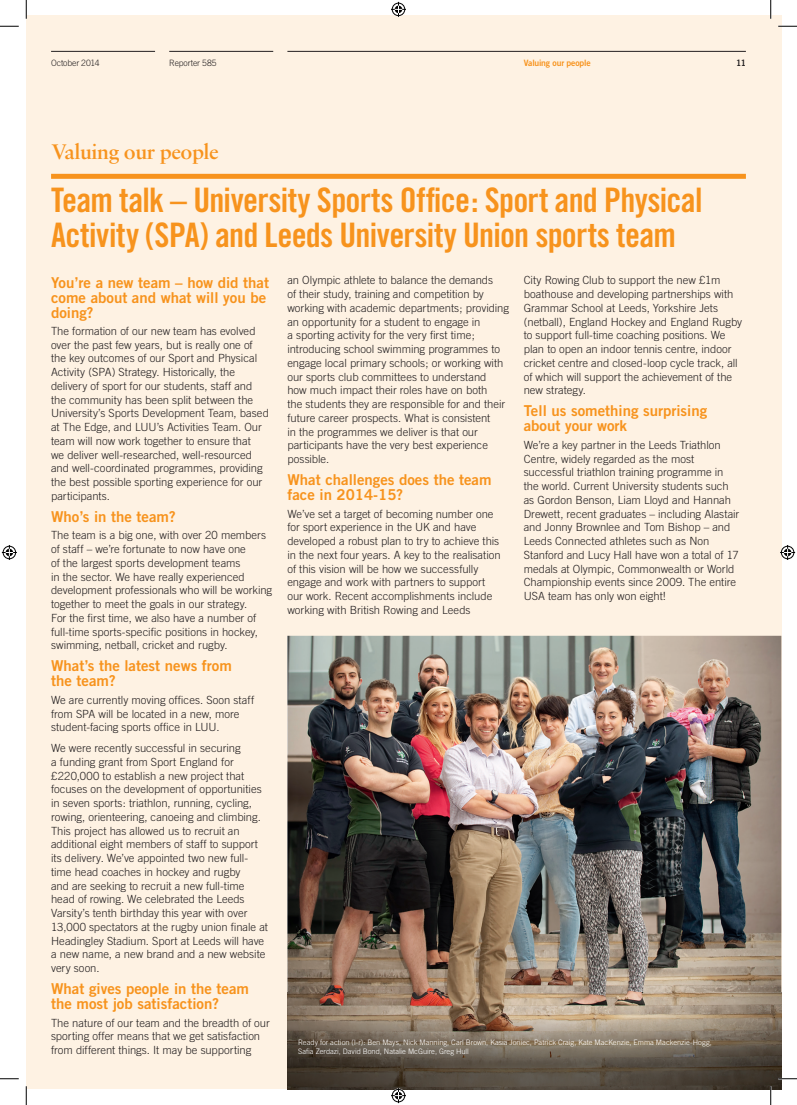
<style>
.page{position:relative;width:797px;height:1105px;background:#fff}
.page>*{position:absolute;margin:0;border:0;box-sizing:border-box;transform-origin:0 0}
.t1{font:33.75px/35px "Trade Gothic Bold Cond Twenty";letter-spacing:-.02em;color:#f7931d}
.t2{font:22.5px "Sabon Semi Bold PL";letter-spacing:-.02em;color:#f7931d}
.t3{font:15px/15px "Trade Gothic Bold Two";color:#f7931d}
.t4{font:300 11.25px/13.8px "Trade Gothic";color:#231f20}
.t5{font:300 8.75px "Trade Gothic";letter-spacing:-.01em;color:#231f20}
.t6{font:8.75px "Trade Gothic Bold Two";letter-spacing:-.015em;color:#f7931d}
.t7{font:8.75px "Trade Gothic Bold Two";color:#231f20}
.t8{font:300 7.5px/8.8px "Trade Gothic";color:#fff}
</style>
<div class="page">
<div style="left:26px;top:16px;width:755px;height:1073px;background:#fef2e3"></div>
<hr style="left:287px;top:51px;width:459px;height:1px;background:#231f20">
<hr style="left:169px;top:51px;width:104px;height:1px;background:#231f20">
<hr style="left:51px;top:51px;width:104px;height:1px;background:#231f20">
<img style="left:287px;top:636px;width:494px;height:356px">
<div style="left:51px;top:174px;width:695px;height:5px;background:#f7931d"></div>
<img style="left:287px;top:992px;width:494px;height:97px">
<svg style="left:0;top:25px;width:19px;height:2px"></svg>
<svg style="left:778px;top:25px;width:19px;height:2px"></svg>
<svg style="left:0;top:1078px;width:19px;height:1px"></svg>
<svg style="left:778px;top:1078px;width:19px;height:1px"></svg>
<svg style="left:25px;top:0;width:2px;height:19px"></svg>
<svg style="left:25px;top:1086px;width:2px;height:19px"></svg>
<svg style="left:770px;top:0;width:1px;height:19px"></svg>
<svg style="left:770px;top:1086px;width:1px;height:19px"></svg>
<svg style="left:391px;top:2px;width:15px;height:15px"></svg>
<svg style="left:391px;top:1088px;width:15px;height:15px"></svg>
<svg style="left:2px;top:545px;width:15px;height:15px"></svg>
<svg style="left:780px;top:545px;width:15px;height:15px"></svg>
<p class="t5" style="left:51px;top:58px;width:50px">October 2014</p>
<p class="t5" style="left:169px;top:58px;width:49px">Reporter 585</p>
<p class="t6" style="left:524px;top:57px;width:68px">Valuing our people</p>
<p class="t7" style="left:736px;top:57px;width:11px">11</p>
<h2 class="t2" style="left:51px;top:138px;width:169px">Valuing our people</h2>
<h1 class="t1" style="left:51px;top:182px;width:653px">Team talk – University Sports Office: Sport and Physical<br>Activity (SPA) and Leeds University Union sports team</h1>
<h3 class="t3" style="left:51px;top:275px;width:219px">You’re a new team – how did that come about and what will you be doing?</h3>
<p class="t4" style="left:51px;top:324px;width:219px">The formation of our new team has evolved over the past few years, but is really one of the key outcomes of our Sport and Physical Activity (SPA) Strategy. Historically, the delivery of sport for our students, staff and the community has been split between the University’s Sports Development Team, based at The Edge, and LUU’s Activities Team. Our team will now work together to ensure that<br>we deliver well-researched, well-resourced and well-coordinated programmes, providing the best possible sporting experience for our participants.</p>
<h3 class="t3" style="left:51px;top:509px;width:126px">Who’s in the team?</h3>
<p class="t4" style="left:51px;top:528px;width:223px">The team is a big one, with over 20 members of staff – we’re fortunate to now have one<br>of the largest sports development teams<br>in the sector. We have really experienced development professionals who will be working together to meet the goals in our strategy.<br>For the first time, we also have a number of full-time sports-specific positions in hockey, swimming, netball, cricket and rugby.</p>
<h3 class="t3" style="left:51px;top:658px;width:182px">What’s the latest news from the team?</h3>
<p class="t4" style="left:51px;top:693px;width:204px">We are currently moving offices. Soon staff from SPA will be located in a new, more student-facing sports office in LUU.</p>
<p class="t4" style="left:51px;top:741px;width:218px">We were recently successful in securing<br>a funding grant from Sport England for £220,000 to establish a new project that focuses on the development of opportunities in seven sports: triathlon, running, cycling, rowing, orienteering, canoeing and climbing.<br>This project has allowed us to recruit an additional eight members of staff to support its delivery. We’ve appointed two new full&shy;time head coaches in hockey and rugby<br>and are seeking to recruit a new full-time head of rowing. We celebrated the Leeds Varsity’s tenth birthday this year with over 13,000 spectators at the rugby union finale at Headingley Stadium. Sport at Leeds will have a new name, a new brand and a new website very soon.</p>
<h3 class="t3" style="left:51px;top:981px;width:199px">What gives people in the team the most job satisfaction?</h3>
<p class="t4" style="left:51px;top:1015px;width:220px">The nature of our team and the breadth of our sporting offer means that we get satisfaction from different things. It may be supporting</p>
<p class="t4" style="left:523px;top:273px;width:220px">City Rowing Club to support the new £1m boathouse and developing partnerships with Grammar School at Leeds, Yorkshire Jets (netball), England Hockey and England Rugby to support full-time coaching positions. We plan to open an indoor tennis centre, indoor cricket centre and closed-loop cycle track, all of which will support the achievement of the new strategy.</p>
<h3 class="t3" style="left:523px;top:403px;width:185px">Tell us something surprising about your work</h3>
<p class="t4" style="left:523px;top:438px;width:217px">We’re a key partner in the Leeds Triathlon Centre, widely regarded as the most successful triathlon training programme in the world. Current University students such as Gordon Benson, Liam Lloyd and Hannah Drewett, recent graduates – including Alastair and Jonny Brownlee and Tom Bishop – and Leeds Connected athletes such as Non Stanford and Lucy Hall have won a total of 17 medals at Olympic, Commonwealth or World Championship events since 2009. The entire USA team has only won eight!</p>
<p class="t4" style="left:287px;top:273px;width:223px">an Olympic athlete to balance the demands<br>of their study, training and competition by working with academic departments; providing an opportunity for a student to engage in<br>a sporting activity for the very first time; introducing school swimming programmes to engage local primary schools; or working with our sports club committees to understand<br>how much impact their roles have on both<br>the students they are responsible for and their future career prospects. What is consistent<br>in the programmes we deliver is that our participants have the very best experience possible.</p>
<h3 class="t3" style="left:287px;top:472px;width:206px">What challenges does the team face in 2014-15?</h3>
<p class="t4" style="left:287px;top:506px;width:215px">We’ve set a target of becoming number one for sport experience in the UK and have developed a robust plan to try to achieve this in the next four years. A key to the realisation of this vision will be how we successfully engage and work with partners to support our work. Recent accomplishments include working with British Rowing and Leeds</p>
<p class="t8" style="left:298px;top:1038px;width:415px">Ready for action (l-r): Ben Mays, Nick Manning, Carl Brown, Kasia Joniec, Patrick Craig, Kate MacKenzie, Emma Mackenzie-Hogg,<br>Safia Zerdazi, David Bond, Natalie McGuire, Greg Hull</p>
</div>
